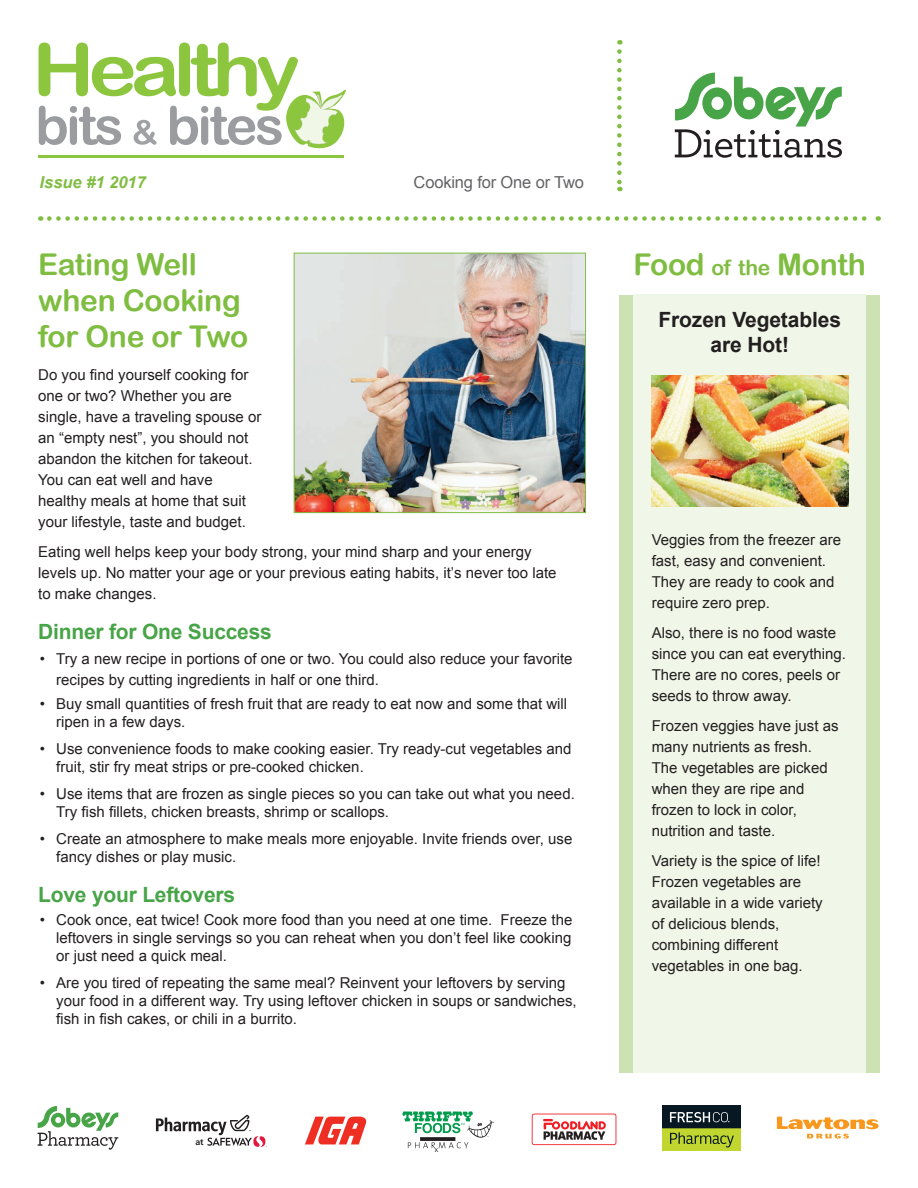
<style>
.page{position:relative;width:918px;height:1188px;background:#fff}
.page>*{position:absolute;margin:0;border:0;box-sizing:border-box;transform-origin:0 0}
.t1{font:30px/36px "Arial Rounded MT Bold";letter-spacing:-.01em;color:#7fbd41}
.t2{font:700 21px "Arial";letter-spacing:-.01em;color:#47a447}
.t3{font:700 21px/25.2px "Arial";letter-spacing:-.005em;color:#231f20;text-align:center}
.t4{font:16.5px "Arial";letter-spacing:-.01em;color:#636366}
.t5{font:italic 700 16.5px "Arial";color:#7fbd41}
.t6{font:15px/21px "Arial";color:#231f20}
.t7{font:700 8.85px "Frutiger";color:#231f20}
.s1{font-size:21px}
</style>
<div class="page">
<svg style="left:617px;top:51px;width:5px;height:140px"></svg>
<svg style="left:49px;top:216px;width:830px;height:5px"></svg>
<svg style="left:39px;top:43px;width:307px;height:106px"></svg>
<hr style="left:38px;top:156px;width:306px;height:2px;background:#8bc63e">
<svg style="left:675px;top:73px;width:167px;height:85px"></svg>
<svg style="left:38px;top:1106px;width:80px;height:44px"></svg>
<svg style="left:156px;top:1115px;width:111px;height:32px"></svg>
<svg style="left:402px;top:1111px;width:92px;height:41px"></svg>
<svg style="left:532px;top:1114px;width:84px;height:31px"></svg>
<svg style="left:663px;top:1105px;width:78px;height:45px"></svg>
<svg style="left:777px;top:1117px;width:102px;height:22px"></svg>
<svg style="left:305px;top:1117px;width:61px;height:27px"></svg>
<div style="left:619px;top:295px;width:261px;height:778px;background:#cde2b3"></div>
<div style="left:634px;top:295px;width:232px;height:778px;background:#f0f6e8"></div>
<img style="left:296px;top:255px;width:288px;height:256px">
<div style="left:294px;top:253px;width:292px;height:260px;border:1px solid #7fbd41"></div>
<img style="left:652px;top:375px;width:197px;height:132px">
<p class="t5" style="left:40px;top:171px;width:108px">Issue #1 2017</p>
<p class="t4" style="left:414px;top:171px;width:172px">Cooking for One or Two</p>
<h1 class="t1" style="left:38px;top:246px;width:212px">Eating Well when Cooking for One or Two</h1>
<p class="t6" style="left:38px;top:364px;width:225px">Do you find yourself cooking for one or two? Whether you are single, have a traveling spouse or an “empty nest”, you should not abandon the kitchen for takeout.<br>You can eat well and have healthy meals at home that suit your lifestyle, taste and budget.</p>
<p class="t6" style="left:38px;top:541px;width:520px">Eating well helps keep your body strong, your mind sharp and your energy levels up. No matter your age or your previous eating habits, it’s never too late to make changes.</p>
<h2 class="t2" style="left:38px;top:617px;width:235px">Dinner for One Success</h2>
<p class="t6" style="left:56px;top:649px;width:518px;text-indent:-16px">• Try a new recipe in portions of one or two. You could also reduce your favorite recipes by cutting ingredients in half or one third.</p>
<p class="t6" style="left:56px;top:695px;width:513px;line-height:18px;text-indent:-16px">• Buy small quantities of fresh fruit that are ready to eat now and some that will ripen in a few days.</p>
<p class="t6" style="left:56px;top:740px;width:517px;line-height:18px;text-indent:-16px">• Use convenience foods to make cooking easier. Try ready-cut vegetables and fruit, stir fry meat strips or pre-cooked chicken.</p>
<p class="t6" style="left:56px;top:785px;width:520px;line-height:18px;text-indent:-16px">• Use items that are frozen as single pieces so you can take out what you need.<br>Try fish fillets, chicken breasts, shrimp or scallops.</p>
<p class="t6" style="left:56px;top:830px;width:518px;line-height:18px;text-indent:-16px">• Create an atmosphere to make meals more enjoyable. Invite friends over, use fancy dishes or play music.</p>
<h2 class="t2" style="left:38px;top:881px;width:198px">Love your Leftovers</h2>
<p class="t6" style="left:56px;top:911px;width:518px;line-height:18px;text-align:justify;text-indent:-16px">• Cook once, eat twice! Cook more food than you need at one time. Freeze the leftovers in single servings so you can reheat when you don’t feel like cooking or just need a quick meal.</p>
<p class="t6" style="left:56px;top:974px;width:522px;line-height:18px;text-indent:-16px">• Are you tired of repeating the same meal? Reinvent your leftovers by serving your food in a different way. Try using leftover chicken in soups or sandwiches, fish in fish cakes, or chili in a burrito.</p>
<p class="t7" style="left:196px;top:1137px;width:10px">at</p>
<h1 class="t1" style="left:634px;top:246px;width:234px">Food <span class="s1">of the</span> Month</h1>
<h2 class="t3" style="left:658px;top:307px;width:184px">Frozen Vegetables are Hot!</h2>
<p class="t6" style="left:652px;top:529px;width:191px">Veggies from the freezer are fast, easy and convenient.<br>They are ready to cook and require zero prep.</p>
<p class="t6" style="left:652px;top:622px;width:196px">Also, there is no food waste since you can eat everything.<br>There are no cores, peels or seeds to throw away.</p>
<p class="t6" style="left:652px;top:715px;width:188px">Frozen veggies have just as many nutrients as fresh.<br>The vegetables are picked when they are ripe and frozen to lock in color, nutrition and taste.</p>
<p class="t6" style="left:652px;top:850px;width:172px">Variety is the spice of life!<br>Frozen vegetables are available in a wide variety of delicious blends, combining different vegetables in one bag.</p>
</div>
